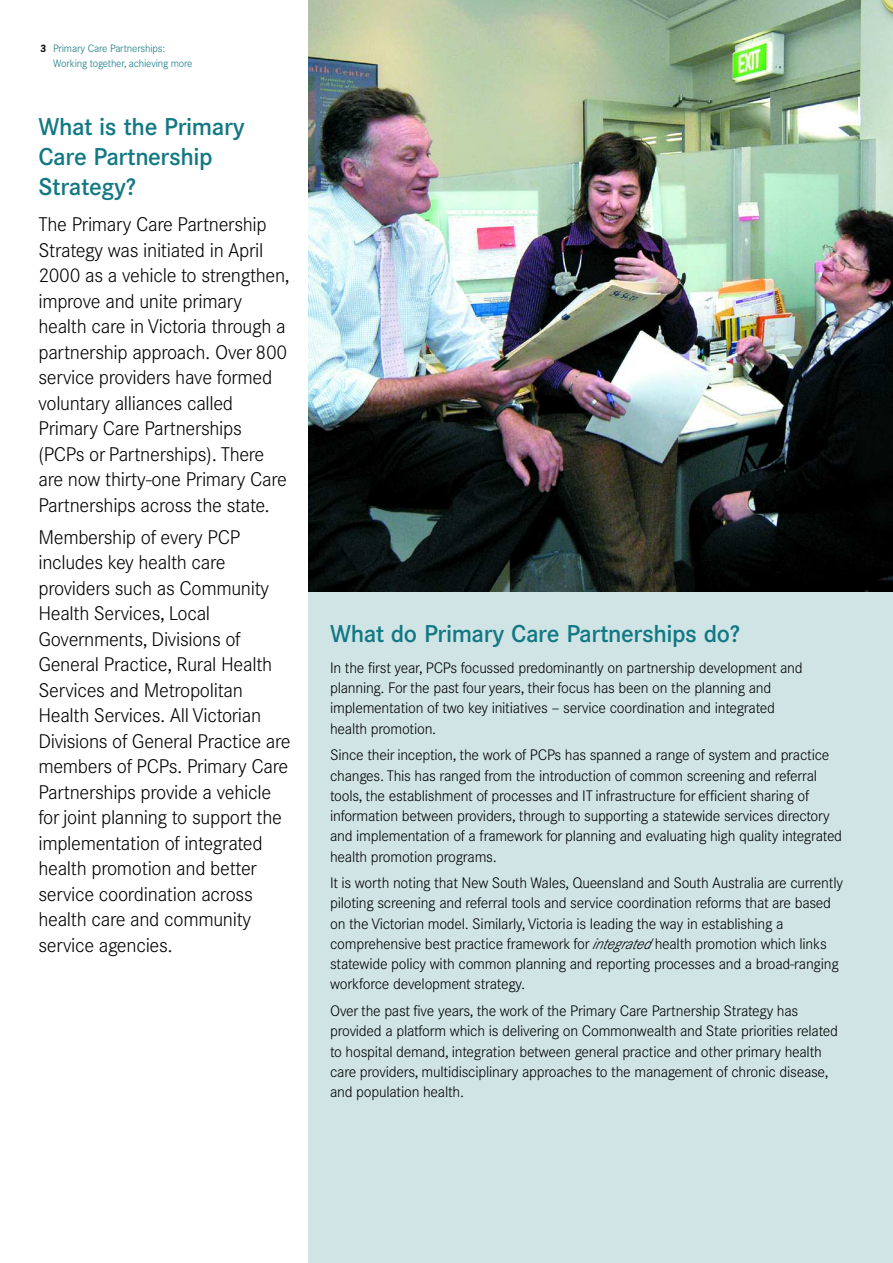
<style>
.page{position:relative;width:893px;height:1263px;background:#fff}
.page>*{position:absolute;margin:0;border:0;box-sizing:border-box;transform-origin:0 0}
.t1{font:500 24px/30px "Corporate SBQ";letter-spacing:-.02em;color:#127883}
.t2{font:300 19.5px/25.5px "Corporate SBQ";letter-spacing:-.015em;color:#000}
.t3{font:300 15px/20.2px "Corporate SBQ";letter-spacing:-.015em;color:#000}
.t4{font:300 10.5px/15px "Corporate SBQ";letter-spacing:-.015em;color:#127883}
.s1{font-weight:700;color:#000}
.s2{font-style:italic}
</style>
<div class="page">
<div style="left:309px;top:588px;width:584px;height:675px;background:#d0e4e6"></div>
<img style="left:309px;top:0;width:584px;height:591px">
<p class="t4" style="left:53px;top:42px;width:141px;text-indent:-13px"><span class="s1">3</span> Primary Care Partnerships:<br>Working together, achieving more</p>
<h1 class="t1" style="left:38px;top:114px;width:208px">What is the Primary<br>Care Partnership<br>Strategy?</h1>
<p class="t2" style="left:38px;top:214px;width:253px">The Primary Care Partnership<br>Strategy was initiated in April<br>2000 as a vehicle to strengthen, improve and unite primary health care in Victoria through a partnership approach. Over 800 service providers have formed voluntary alliances called<br>Primary Care Partnerships (PCPs or Partnerships). There are now thirty-one Primary Care<br>Partnerships across the state.</p>
<p class="t2" style="left:38px;top:526px;width:254px">Membership of every PCP includes key health care providers such as Community<br>Health Services, Local<br>Governments, Divisions of<br>General Practice, Rural Health<br>Services and Metropolitan<br>Health Services. All Victorian<br>Divisions of General Practice are members of PCPs. Primary Care<br>Partnerships provide a vehicle for joint planning to support the implementation of integrated health promotion and better service coordination across health care and community service agencies.</p>
<h1 class="t1" style="left:330px;top:621px;width:411px">What do Primary Care Partnerships do?</h1>
<p class="t3" style="left:330px;top:659px;width:474px">In the first year, PCPs focussed predominantly on partnership development and planning. For the past four years, their focus has been on the planning and implementation of two key initiatives — service coordination and integrated health promotion.</p>
<p class="t3" style="left:330px;top:746px;width:514px">Since their inception, the work of PCPs has spanned a range of system and practice changes. This has ranged from the introduction of common screening and referral tools, the establishment of processes and IT infrastructure for efficient sharing of information between providers, through to supporting a statewide services directory and implementation of a framework for planning and evaluating high quality integrated health promotion programs.</p>
<p class="t3" style="left:330px;top:874px;width:514px">It is worth noting that New South Wales, Queensland and South Australia are currently piloting screening and referral tools and service coordination reforms that are based on the Victorian model. Similarly, Victoria is leading the way in establishing a comprehensive best practice framework for <span class="s2">integrated</span> health promotion which links statewide policy with common planning and reporting processes and a broad-ranging workforce development strategy.</p>
<p class="t3" style="left:330px;top:1002px;width:509px">Over the past five years, the work of the Primary Care Partnership Strategy has provided a platform which is delivering on Commonwealth and State priorities related to hospital demand, integration between general practice and other primary health care providers, multidisciplinary approaches to the management of chronic disease, and population health.</p>
</div>
